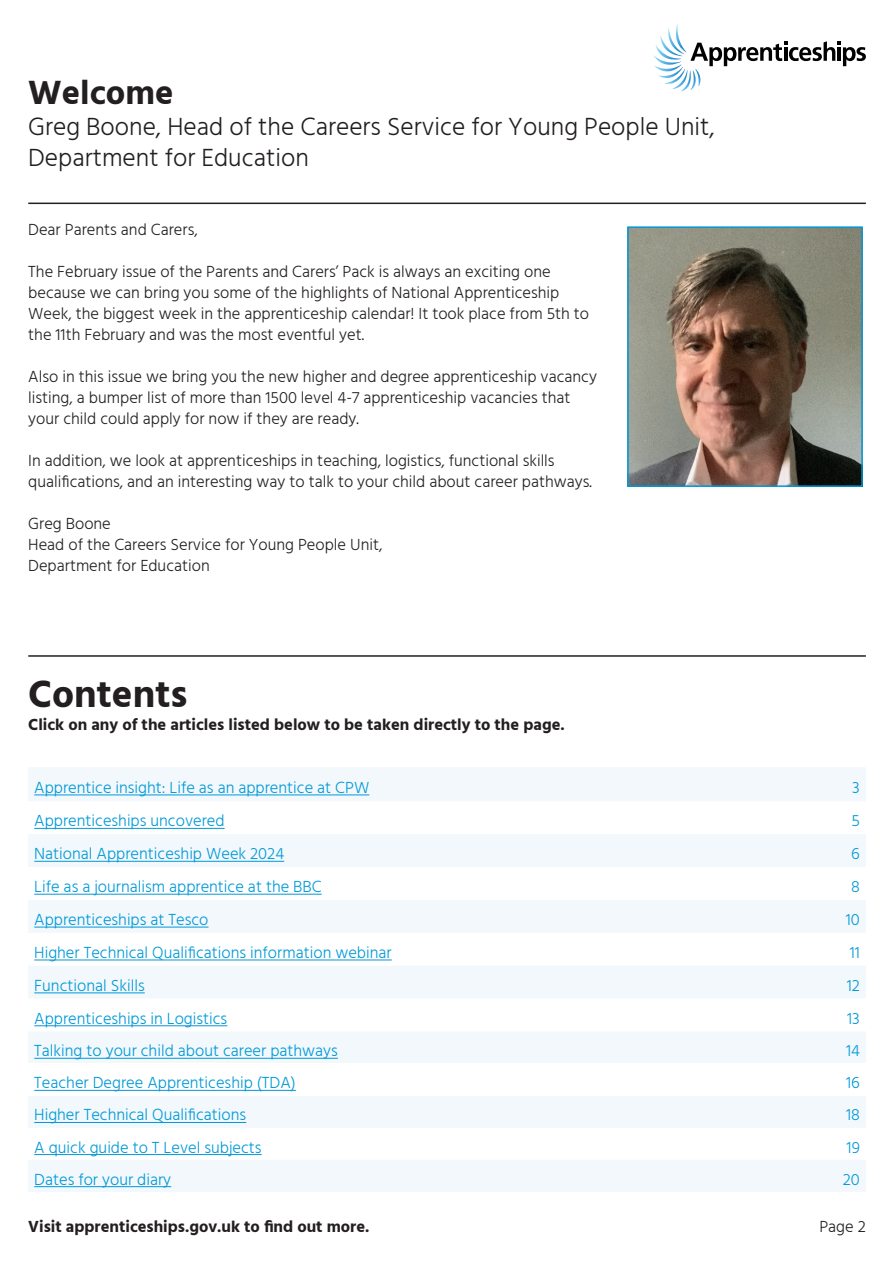
<style>
.page{position:relative;width:893px;height:1263px;background:#fff}
.page>*{position:absolute;margin:0;border:0;box-sizing:border-box;transform-origin:0 0}
.t1{font:700 39px "Hind";color:#231f20}
.t2{font:700 34.5px "Hind";color:#231f20}
.t3{font:300 25.5px/30.6px "Hind";color:#231f20}
.t4{font:300 16.5px/21px "Hind";color:#231f20}
.t5{font:300 16.5px "Hind";color:#0199d7}
.t6{font:700 16.5px "Hind";color:#231f20}
</style>
<div class="page">
<svg style="left:653px;top:23px;width:213px;height:68px"></svg>
<hr style="left:837px;top:47px;width:4px;height:14px;background:#000001">
<img style="left:630px;top:229px;width:230px;height:255px">
<div style="left:627px;top:226px;width:236px;height:261px;border:2px solid #0199d7"></div>
<hr style="left:28px;top:203px;width:838px;height:1px;background:#231f20">
<hr style="left:28px;top:655px;width:838px;height:2px;background:#231f20">
<svg style="left:29px;top:767px;width:837px;height:425px;fill:#f2f8fc"></svg>
<div style="left:28px;top:1063px;width:838px;height:33px;background:#fff"></div>
<hr style="left:34px;top:794px;width:335px;height:1px;background:#0199d7">
<hr style="left:34px;top:828px;width:191px;height:1px;background:#0199d7">
<hr style="left:34px;top:861px;width:250px;height:1px;background:#0199d7">
<hr style="left:34px;top:894px;width:288px;height:1px;background:#0199d7">
<hr style="left:34px;top:927px;width:174px;height:1px;background:#0199d7">
<hr style="left:34px;top:959px;width:358px;height:1px;background:#0199d7">
<hr style="left:34px;top:992px;width:111px;height:1px;background:#0199d7">
<hr style="left:34px;top:1025px;width:193px;height:1px;background:#0199d7">
<hr style="left:34px;top:1058px;width:304px;height:1px;background:#0199d7">
<hr style="left:34px;top:1090px;width:262px;height:1px;background:#0199d7">
<hr style="left:34px;top:1122px;width:212px;height:1px;background:#0199d7">
<hr style="left:34px;top:1154px;width:228px;height:1px;background:#0199d7">
<hr style="left:34px;top:1186px;width:137px;height:1px;background:#0199d7">
<p class="t2" style="left:28px;top:72px;width:147px">Welcome</p>
<p class="t3" style="left:28px;top:113px;width:688px">Greg Boone, Head of the Careers Service for Young People Unit,<br>Department for Education</p>
<p class="t4" style="left:28px;top:220px;width:171px">Dear Parents and Carers,</p>
<p class="t4" style="left:28px;top:262px;width:562px">The February issue of the Parents and Carers’ Pack is always an exciting one because we can bring you some of the highlights of National Apprenticeship Week, the biggest week in the apprenticeship calendar! It took place from 5th to the 11th February and was the most eventful yet.</p>
<p class="t4" style="left:28px;top:367px;width:570px">Also in this issue we bring you the new higher and degree apprenticeship vacancy listing, a bumper list of more than 1500 level 4-7 apprenticeship vacancies that your child could apply for now if they are ready.</p>
<p class="t4" style="left:28px;top:451px;width:565px">In addition, we look at apprenticeships in teaching, logistics, functional skills qualifications, and an interesting way to talk to your child about career pathways.</p>
<p class="t4" style="left:28px;top:514px;width:84px">Greg Boone</p>
<p class="t4" style="left:28px;top:535px;width:356px">Head of the Careers Service for Young People Unit,</p>
<p class="t4" style="left:28px;top:556px;width:183px">Department for Education</p>
<p class="t1" style="left:28px;top:670px;width:161px">Contents</p>
<p class="t6" style="left:28px;top:714px;width:538px">Click on any of the articles listed below to be taken directly to the page.</p>
<p class="t5" style="left:34px;top:776px;width:337px">Apprentice insight: Life as an apprentice at CPW</p>
<p class="t5" style="left:852px;top:776px;width:9px">3</p>
<p class="t5" style="left:34px;top:810px;width:192px">Apprenticeships uncovered</p>
<p class="t5" style="left:851px;top:810px;width:10px">5</p>
<p class="t5" style="left:34px;top:843px;width:251px">National Apprenticeship Week 2024</p>
<p class="t5" style="left:851px;top:843px;width:10px">6</p>
<p class="t5" style="left:34px;top:876px;width:289px">Life as a journalism apprentice at the BBC</p>
<p class="t5" style="left:851px;top:876px;width:10px">8</p>
<p class="t5" style="left:34px;top:909px;width:176px">Apprenticeships at Tesco</p>
<p class="t5" style="left:846px;top:909px;width:16px">10</p>
<p class="t5" style="left:34px;top:941px;width:359px">Higher Technical Qualifications information webinar</p>
<p class="t5" style="left:850px;top:941px;width:12px">11</p>
<p class="t5" style="left:34px;top:974px;width:112px">Functional Skills</p>
<p class="t5" style="left:847px;top:974px;width:15px">12</p>
<p class="t5" style="left:34px;top:1007px;width:195px">Apprenticeships in Logistics</p>
<p class="t5" style="left:847px;top:1007px;width:14px">13</p>
<p class="t5" style="left:34px;top:1040px;width:305px">Talking to your child about career pathways</p>
<p class="t5" style="left:846px;top:1040px;width:15px">14</p>
<p class="t5" style="left:34px;top:1072px;width:263px">Teacher Degree Apprenticeship (TDA)</p>
<p class="t5" style="left:846px;top:1072px;width:15px">16</p>
<p class="t5" style="left:34px;top:1104px;width:213px">Higher Technical Qualifications</p>
<p class="t5" style="left:846px;top:1104px;width:15px">18</p>
<p class="t5" style="left:34px;top:1136px;width:229px">A quick guide to T Level subjects</p>
<p class="t5" style="left:847px;top:1136px;width:15px">19</p>
<p class="t5" style="left:34px;top:1168px;width:138px">Dates for your diary</p>
<p class="t5" style="left:843px;top:1168px;width:19px">20</p>
<p class="t6" style="left:28px;top:1217px;width:343px">Visit apprenticeships.gov.uk to find out more.</p>
<p class="t4" style="left:819px;top:1217px;width:48px">Page 2</p>
</div>
